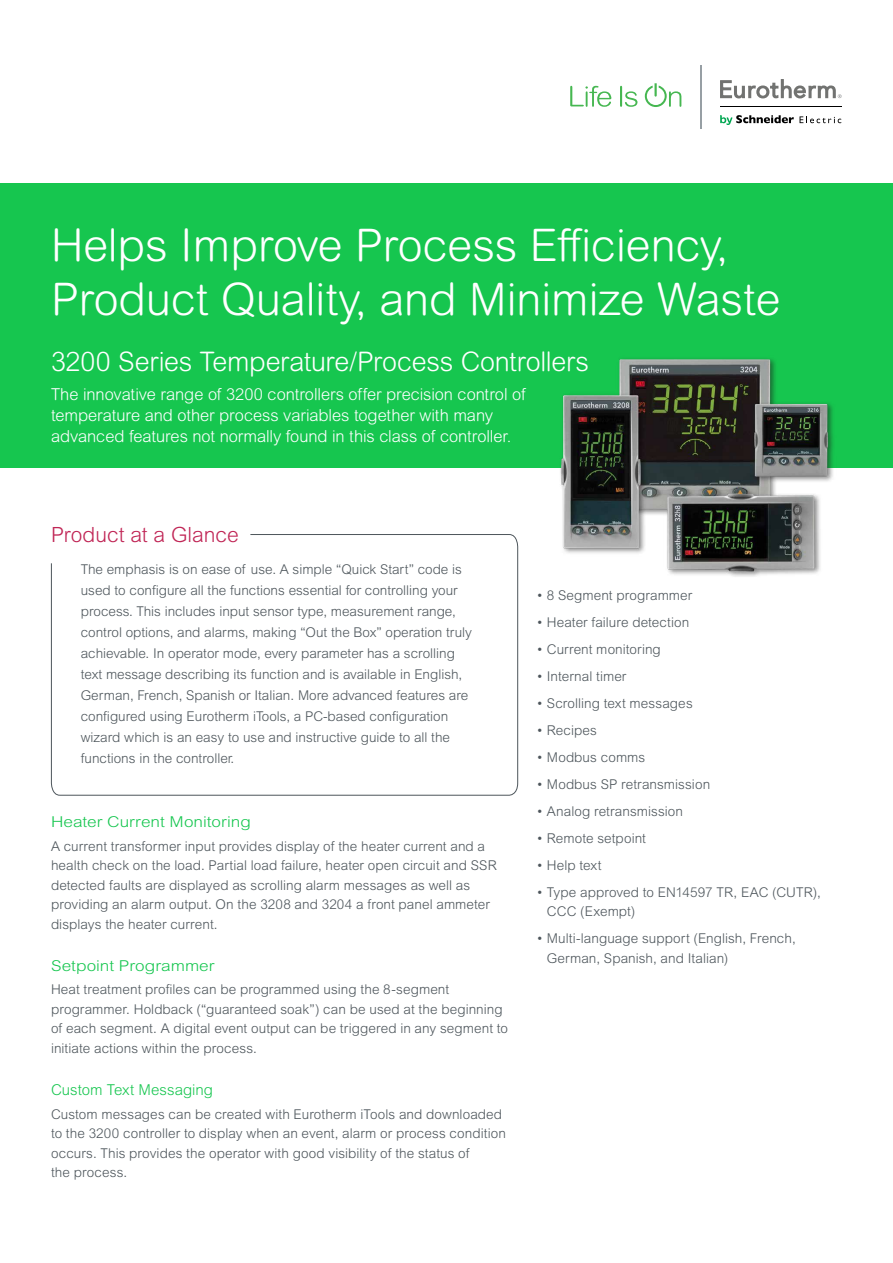
<style>
.page{position:relative;width:893px;height:1263px;background:#fff}
.page>*{position:absolute;margin:0;border:0;box-sizing:border-box;transform-origin:0 0}
.t1{font:300 45px/54px "Arial Rounded MT Pro";color:#fff}
.t2{font:300 27px "Arial Rounded MT Pro";letter-spacing:-.01em;color:#fff}
.t3{font:300 21px "Arial MT Std";color:#c02555}
.t4{font:300 16.5px/21px "Arial Rounded MT Pro";letter-spacing:-.005em;color:#fff}
.t5{font:300 15px "Arial MT Std";color:#16c64f;scale:1.14 1}
.t6{font:300 15px "Arial MT Std";color:#16c64f}
.t7{font:300 13.5px/19.5px "Arial MT Std";color:#4d555b}
</style>
<div class="page">
<div style="left:0;top:183px;width:893px;height:285px;background:#16c64f"></div>
<svg style="left:570px;top:86px;width:41px;height:21px"></svg>
<svg style="left:620px;top:86px;width:17px;height:21px"></svg>
<svg style="left:645px;top:83px;width:36px;height:24px"></svg>
<hr style="left:700px;top:65px;width:1px;height:64px;background:#979fa4">
<svg style="left:720px;top:115px;width:121px;height:10px"></svg>
<hr style="left:720px;top:106px;width:121px;height:1px;background:#000">
<svg style="left:720px;top:79px;width:121px;height:20px"></svg>
<img style="left:560px;top:358px;width:273px;height:219px">
<svg style="left:51px;top:534px;width:467px;height:262px"></svg>
<h1 class="t1" style="left:51px;top:220px;width:731px">Helps Improve Process Efficiency,<br>Product Quality, and Minimize Waste</h1>
<h2 class="t2" style="left:51px;top:345px;width:539px">3200 Series Temperature/Process Controllers</h2>
<p class="t4" style="left:51px;top:384px;width:476px">The innovative range of 3200 controllers offer precision control of temperature and other process variables together with many advanced features not normally found in this class of controller.</p>
<h3 class="t3" style="left:51px;top:522px;width:189px">Product at a Glance</h3>
<p class="t7" style="left:81px;top:558px;width:393px;line-height:21px">The emphasis is on ease of use. A simple “Quick Start” code is used to configure all the functions essential for controlling your process. This includes input sensor type, measurement range, control options, and alarms, making “Out the Box” operation truly achievable. In operator mode, every parameter has a scrolling text message describing its function and is available in English, German, French, Spanish or Italian. More advanced features are configured using Eurotherm iTools, a PC-based configuration wizard which is an easy to use and instructive guide to all the functions in the controller.</p>
<p class="t5" style="left:51px;top:813px;width:177px">Heater Current Monitoring</p>
<p class="t7" style="left:51px;top:836px;width:447px">A current transformer input provides display of the heater current and a health check on the load. Partial load failure, heater open circuit and SSR detected faults are displayed as scrolling alarm messages as well as providing an alarm output. On the 3208 and 3204 a front panel ammeter displays the heater current.</p>
<p class="t5" style="left:51px;top:957px;width:145px">Setpoint Programmer</p>
<p class="t7" style="left:51px;top:979px;width:458px">Heat treatment profiles can be programmed using the 8-segment programmer. Holdback (“guaranteed soak”) can be used at the beginning of each segment. A digital event output can be triggered in any segment to initiate actions within the process.</p>
<p class="t6" style="left:51px;top:1081px;width:164px">Custom Text Messaging</p>
<p class="t7" style="left:51px;top:1104px;width:456px">Custom messages can be created with Eurotherm iTools and downloaded to the 3200 controller to display when an event, alarm or process condition occurs. This provides the operator with good visibility of the status of<br>the process.</p>
<p class="t7" style="left:536px;top:586px;width:158px">• 8 Segment programmer</p>
<p class="t7" style="left:536px;top:613px;width:154px">• Heater failure detection</p>
<p class="t7" style="left:536px;top:640px;width:126px">• Current monitoring</p>
<p class="t7" style="left:536px;top:667px;width:92px">• Internal timer</p>
<p class="t7" style="left:536px;top:694px;width:158px">• Scrolling text messages</p>
<p class="t7" style="left:536px;top:721px;width:62px">• Recipes</p>
<p class="t7" style="left:536px;top:747px;width:110px">• Modbus comms</p>
<p class="t7" style="left:536px;top:774px;width:175px">• Modbus SP retransmission</p>
<p class="t7" style="left:536px;top:801px;width:148px">• Analog retransmission</p>
<p class="t7" style="left:536px;top:828px;width:111px">• Remote setpoint</p>
<p class="t7" style="left:536px;top:855px;width:67px">• Help text</p>
<p class="t7" style="left:547px;top:882px;width:275px;text-indent:-11px">• Type approved to EN14597 TR, EAC (CUTR),<br>CCC (Exempt)</p>
<p class="t7" style="left:547px;top:929px;width:250px;text-indent:-11px">• Multi-language support (English, French,<br>German, Spanish, and Italian)</p>
</div>
